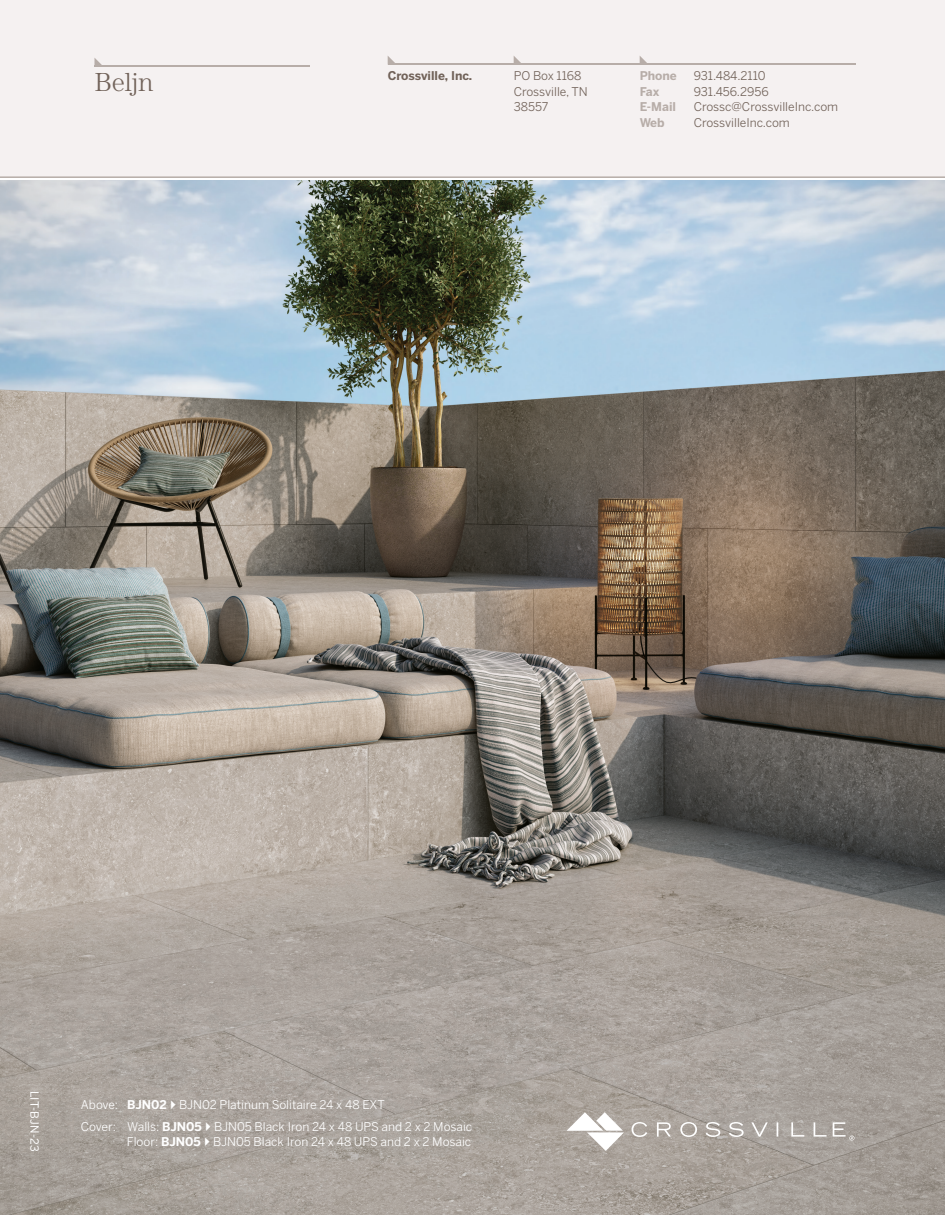
<style>
.page{position:relative;width:945px;height:1215px;background:#fff}
.page>*{position:absolute;margin:0;border:0;box-sizing:border-box;transform-origin:0 0}
.t1{font:300 27px "Century EF";letter-spacing:-.015em;color:#716259}
.t2{font:12px/22.5px "Benton Sans";color:#fff}
.t3{font:12px/15.8px "Benton Sans";color:#716259}
.t4{font:700 12px "Benton Sans";color:#b7ada8}
.t5{font:700 12px "Benton Sans";color:#716259}
.t6{font:11.25px "Benton Sans";letter-spacing:.03em;color:#fff}
.s1{font-weight:700}
</style>
<div class="page">
<img style="left:0;top:181px;width:945px;height:1034px">
<div style="left:0;top:0;width:945px;height:177px;background:#f5f1f1"></div>
<hr style="left:0;top:176px;width:945px;height:2px;background:#b7ada8">
<svg style="left:514px;top:56px;width:9px;height:8px"></svg>
<svg style="left:388px;top:56px;width:9px;height:8px"></svg>
<svg style="left:640px;top:56px;width:9px;height:8px"></svg>
<hr style="left:388px;top:64px;width:468px;height:1px;background:#b7ada8">
<hr style="left:94px;top:65px;width:216px;height:2px;background:#b7ada8">
<svg style="left:94px;top:58px;width:8px;height:7px"></svg>
<svg style="left:566px;top:1112px;width:288px;height:39px;background:#b5afa9"></svg>
<svg style="left:171px;top:1100px;width:5px;height:9px"></svg>
<svg style="left:206px;top:1123px;width:4px;height:8px"></svg>
<svg style="left:205px;top:1138px;width:4px;height:8px"></svg>
<h1 class="t1" style="left:94px;top:67px;width:61px">Beljn</h1>
<p class="t5" style="left:388px;top:68px;width:86px">Crossville, Inc.</p>
<p class="t3" style="left:514px;top:68px;width:76px">PO Box 1168<br>Crossville, TN<br>38557</p>
<p class="t4" style="left:640px;top:68px;width:39px">Phone</p>
<p class="t3" style="left:694px;top:68px;width:74px">931.484.2110</p>
<p class="t4" style="left:640px;top:84px;width:21px">Fax</p>
<p class="t3" style="left:694px;top:83px;width:77px">931.456.2956</p>
<p class="t4" style="left:640px;top:99px;width:38px">E-Mail</p>
<p class="t3" style="left:694px;top:99px;width:146px">Crossc@CrossvilleInc.com</p>
<p class="t4" style="left:640px;top:115px;width:27px">Web</p>
<p class="t3" style="left:694px;top:115px;width:98px">CrossvilleInc.com</p>
<p class="t6" style="left:41px;top:1091px;width:63px;rotate:90deg">LIT-BJN-23</p>
<p class="t2" style="left:81px;top:1093px;width:393px">Above: <span class="s1">BJN02</span> BJN02 Platinum Solitaire 24 x 48 EXT<br>Cover: Walls: <span class="s1">BJN05</span> BJN05 Black Iron 24 x 48 UPS and 2 x 2 Mosaic</p>
<p class="t2" style="left:127px;top:1131px;width:346px">Floor: <span class="s1">BJN05</span> BJN05 Black Iron 24 x 48 UPS and 2 x 2 Mosaic</p>
</div>
